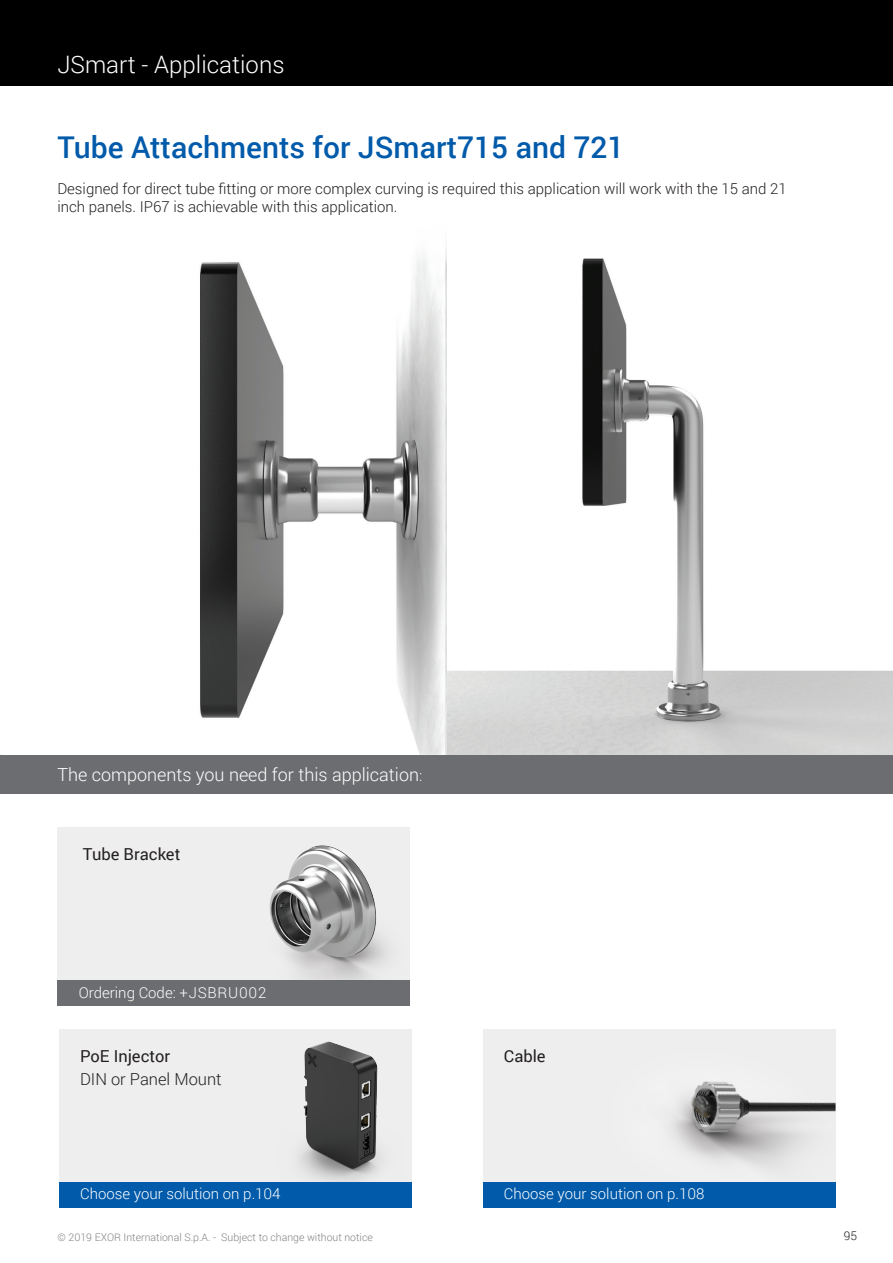
<style>
.page{position:relative;width:893px;height:1263px;background:#fff}
.page>*{position:absolute;margin:0;border:0;box-sizing:border-box;transform-origin:0 0}
.t1{font:500 30px "Roboto";color:#015aaa}
.t2{font:300 24px "Roboto";color:#fff}
.t3{font:300 18px "Roboto";color:#fff}
.t4{font:16.5px "Roboto";color:#231f20}
.t5{font:300 16.5px "Roboto";color:#231f20}
.t6{font:300 15px/18px "Roboto";color:#231f20}
.t7{font:300 15px "Roboto";color:#fff}
.t8{font:300 12px "Roboto";color:#231f20}
.t9{font:300 10.5px "Roboto";color:#808285}
.s1{font-size:15px}
</style>
<div class="page">
<img style="left:200px;top:247px;width:693px;height:507px">
<div style="left:0;top:755px;width:893px;height:38px;background:#6c6d70"></div>
<div style="left:0;top:0;width:893px;height:85px;background:#000001"></div>
<div style="left:57px;top:828px;width:353px;height:153px;background:#eeeeef"></div>
<img style="left:228px;top:845px;width:182px;height:136px">
<div style="left:57px;top:981px;width:353px;height:25px;background:#6c6d70"></div>
<div style="left:59px;top:1029px;width:353px;height:178px;background:#eeeeef"></div>
<img style="left:299px;top:1041px;width:82px;height:141px">
<div style="left:59px;top:1182px;width:353px;height:25px;background:#015aaa"></div>
<div style="left:483px;top:1029px;width:353px;height:178px;background:#eeeeef"></div>
<img style="left:673px;top:1081px;width:163px;height:85px">
<div style="left:483px;top:1182px;width:353px;height:25px;background:#015aaa"></div>
<h2 class="t2" style="left:57px;top:48px;width:229px">JSmart - Applications</h2>
<h1 class="t1" style="left:57px;top:126px;width:569px">Tube Attachments for JSmart715 and 721</h1>
<p class="t6" style="left:57px;top:179px;width:731px">Designed for direct tube fitting or more complex curving is required this application will work with the 15 and 21 inch panels. IP67 is achievable with this application.</p>
<p class="t3" style="left:57px;top:762px;width:366px">The components you need for this application<span class="s1">:</span></p>
<p class="t4" style="left:83px;top:843px;width:99px">Tube Bracket</p>
<p class="t7" style="left:79px;top:982px;width:189px">Ordering Code: +JSBRU002</p>
<p class="t4" style="left:80px;top:1045px;width:92px">PoE Injector</p>
<p class="t5" style="left:80px;top:1068px;width:143px">DIN or Panel Mount</p>
<p class="t7" style="left:80px;top:1183px;width:202px">Choose your solution on p.104</p>
<p class="t4" style="left:504px;top:1045px;width:43px">Cable</p>
<p class="t7" style="left:504px;top:1183px;width:202px">Choose your solution on p.108</p>
<p class="t9" style="left:58px;top:1230px;width:317px">© 2019 EXOR International S.p.A. - Subject to change without notice</p>
<p class="t8" style="left:844px;top:1228px;width:15px">95</p>
</div>
